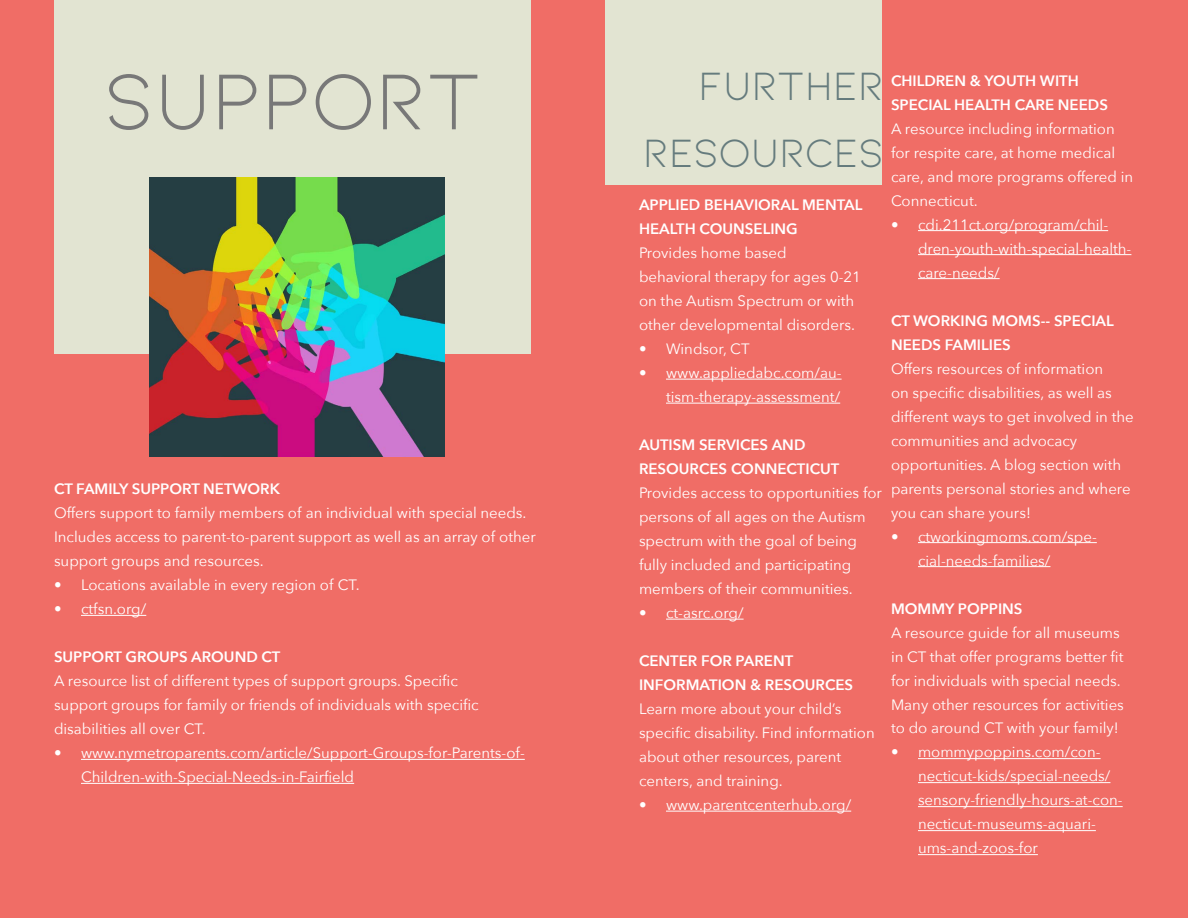
<style>
.page{position:relative;width:1188px;height:918px;background:#f06d66}
.page>*{position:absolute;margin:0;border:0;box-sizing:border-box;transform-origin:0 0}
.t1{font:84px "Kiona";color:#787878}
.t2{font:42px/67.5px "Kiona";letter-spacing:-.005em;color:#657b7d;text-align:right}
.t3{font:15px/24px "Avenir Next";color:#fff}
.t4{font:600 15px/24px "Avenir Next";color:#fff}
</style>
<div class="page">
<div style="left:54px;top:0;width:477px;height:354px;background:#e2e4d2"></div>
<div style="left:606px;top:0;width:276px;height:184px;background:#e2e4d2"></div>
<img style="left:149px;top:178px;width:296px;height:279px">
<hr style="left:666px;top:379px;width:176px;height:1px;background:#fff">
<hr style="left:666px;top:403px;width:174px;height:1px;background:#fff">
<hr style="left:666px;top:619px;width:78px;height:1px;background:#fff">
<hr style="left:666px;top:811px;width:185px;height:1px;background:#fff">
<hr style="left:81px;top:615px;width:65px;height:1px;background:#fff">
<hr style="left:81px;top:759px;width:444px;height:1px;background:#fff">
<hr style="left:81px;top:783px;width:273px;height:1px;background:#fff">
<hr style="left:918px;top:230px;width:190px;height:1px;background:#fff">
<hr style="left:918px;top:254px;width:213px;height:1px;background:#fff">
<hr style="left:918px;top:278px;width:82px;height:1px;background:#fff">
<hr style="left:918px;top:542px;width:179px;height:1px;background:#fff">
<hr style="left:918px;top:566px;width:132px;height:1px;background:#fff">
<hr style="left:918px;top:758px;width:183px;height:1px;background:#fff">
<hr style="left:918px;top:782px;width:192px;height:1px;background:#fff">
<hr style="left:918px;top:806px;width:205px;height:1px;background:#fff">
<hr style="left:918px;top:830px;width:178px;height:1px;background:#fff">
<hr style="left:918px;top:854px;width:120px;height:1px;background:#fff">
<h1 class="t1" style="left:103px;top:54px;width:380px">SUPPORT</h1>
<p class="t4" style="left:54px;top:477px;width:228px">CT FAMILY SUPPORT NETWORK</p>
<p class="t3" style="left:54px;top:500px;width:483px">Offers support to family members of an individual with special needs.<br>Includes access to parent-to-parent support as well as an array of other support groups and resources.</p>
<p class="t3" style="left:54px;top:572px;width:307px">• Locations available in every region of CT.</p>
<p class="t3" style="left:54px;top:596px;width:94px">• ctfsn.org/</p>
<p class="t4" style="left:54px;top:645px;width:228px">SUPPORT GROUPS AROUND CT</p>
<p class="t3" style="left:54px;top:668px;width:426px">A resource list of different types of support groups. Specific support groups for family or friends of individuals with specific disabilities all over CT.</p>
<p class="t3" style="left:81px;top:740px;width:445px;text-indent:-27px">• www.nymetroparents.com/article/Support-Groups-for-Parents-of-<br>Children-with-Special-Needs-in-Fairfield</p>
<h2 class="t2" style="left:643px;top:52px;width:242px">FURTHER<br>RESOURCES</h2>
<p class="t4" style="left:639px;top:192px;width:225px">APPLIED BEHAVIORAL MENTAL<br>HEALTH COUNSELING</p>
<p class="t3" style="left:639px;top:240px;width:223px">Provides home based behavioral therapy for ages 0-21 on the Autism Spectrum or with other developmental disorders.</p>
<p class="t3" style="left:639px;top:336px;width:112px">• Windsor, CT</p>
<p class="t3" style="left:639px;top:360px;width:204px;text-align:right">• www.appliedabc.com/au&shy;tism-therapy-assessment/</p>
<p class="t4" style="left:639px;top:432px;width:202px">AUTISM SERVICES AND<br>RESOURCES CONNECTICUT</p>
<p class="t3" style="left:639px;top:480px;width:244px">Provides access to opportunities for persons of all ages on the Autism spectrum with the goal of being fully included and participating members of their communities.</p>
<p class="t3" style="left:639px;top:600px;width:106px">• ct-asrc.org/</p>
<p class="t4" style="left:639px;top:648px;width:216px">CENTER FOR PARENT<br>INFORMATION &amp; RESOURCES</p>
<p class="t3" style="left:639px;top:696px;width:237px">Learn more about your child’s specific disability. Find information about other resources, parent centers, and training.</p>
<p class="t3" style="left:639px;top:792px;width:214px">• www.parentcenterhub.org/</p>
<p class="t4" style="left:891px;top:68px;width:219px">CHILDREN &amp; YOUTH WITH<br>SPECIAL HEALTH CARE NEEDS</p>
<p class="t3" style="left:891px;top:116px;width:244px">A resource including information for respite care, at home medical care, and more programs offered in<br>Connecticut.</p>
<p class="t3" style="left:918px;top:212px;width:215px;text-indent:-27px">• cdi.211ct.org/program/chil&shy;dren-youth-with-special-health&shy;care-needs/</p>
<p class="t4" style="left:891px;top:308px;width:224px">CT WORKING MOMS-- SPECIAL<br>NEEDS FAMILIES</p>
<p class="t3" style="left:891px;top:356px;width:244px">Offers resources of information<br>on specific disabilities, as well as different ways to get involved in the communities and advocacy opportunities. A blog section with parents personal stories and where you can share yours!</p>
<p class="t3" style="left:918px;top:524px;width:180px;text-indent:-27px">• ctworkingmoms.com/spe&shy;cial-needs-families/</p>
<p class="t4" style="left:891px;top:596px;width:133px">MOMMY POPPINS</p>
<p class="t3" style="left:891px;top:620px;width:234px">A resource guide for all museums in CT that offer programs better fit for individuals with special needs.<br>Many other resources for activities to do around CT with your family!</p>
<p class="t3" style="left:918px;top:740px;width:206px;text-indent:-27px">• mommypoppins.com/con&shy;necticut-kids/special-needs/ sensory-friendly-hours-at-con&shy;necticut-museums-aquari&shy;ums-and-zoos-for</p>
</div>
